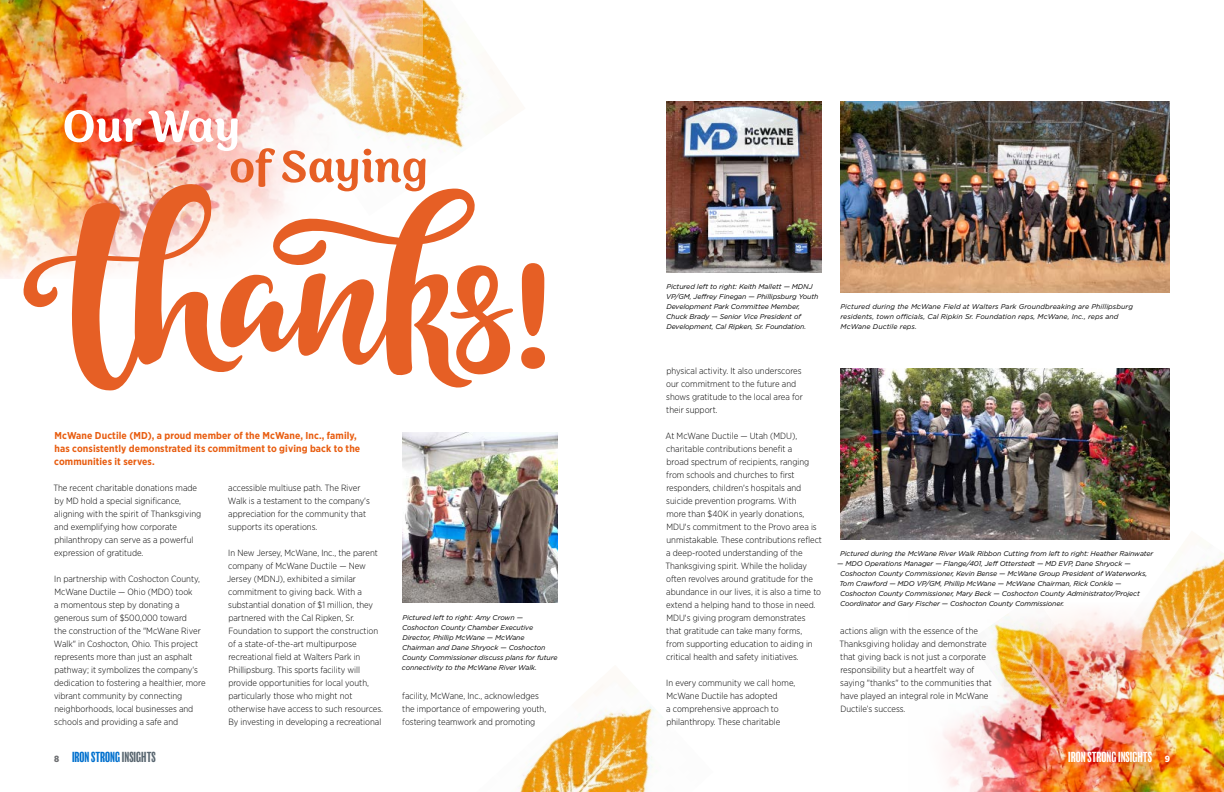
<style>
.page{position:relative;width:1224px;height:792px;background:#fff}
.page>*{position:absolute;margin:0;border:0;box-sizing:border-box;transform-origin:0 0}
.t1{font:500 51px "Sirenia";color:#e65f25}
.t2{font:500 51px "Sirenia";color:#fff}
.t3{font:condensed 13.4px "Balboa";color:#0070ce}
.t4{font:condensed 13.4px "Balboa";color:#fff}
.t5{font:700 10px/13px "Gotham Narrow";letter-spacing:.01em;color:#e85d10}
.t6{font:300 9px/13px "Gotham Narrow";color:#000}
.t7{font:italic 7px/10px "Gotham";letter-spacing:-.01em;color:#000}
.t8{font:italic 7px/10px "Gotham";letter-spacing:.01em;color:#000}
.s1{font-family:"Gotham Narrow";font-weight:900;font-stretch:normal;font-size:9px;color:#6d6e71}
.s2{color:#596670}
.s3{font-family:"Gotham Narrow";font-weight:900;font-stretch:normal;font-size:9px}
</style>
<div class="page">
<img style="left:520px;top:705px;width:134px;height:87px">
<img style="left:1095px;top:539px;width:129px;height:64px">
<img style="left:943px;top:603px;width:281px;height:189px">
<img style="left:969px;top:595px;width:133px;height:142px">
<img style="left:423px;top:0;width:44px;height:151px">
<img style="left:0;top:0;width:423px;height:279px">
<svg style="left:18px;top:182px;width:229px;height:209px"></svg>
<svg style="left:213px;top:186px;width:262px;height:205px"></svg>
<svg style="left:448px;top:263px;width:97px;height:115px"></svg>
<img style="left:840px;top:368px;width:330px;height:171px">
<img style="left:402px;top:432px;width:156px;height:171px">
<img style="left:666px;top:101px;width:156px;height:172px">
<img style="left:840px;top:101px;width:330px;height:192px">
<h1 class="t2" style="left:62px;top:97px;width:180px">Our Way</h1>
<h1 class="t1" style="left:229px;top:137px;width:201px">of Saying</h1>
<p class="t5" style="left:54px;top:429px;width:308px">McWane Ductile (MD), a proud member of the McWane, Inc., family, has consistently demonstrated its commitment to giving back to the communities it serves.</p>
<p class="t6" style="left:53px;top:481px;width:149px">The recent charitable donations made by MD hold a special significance, aligning with the spirit of Thanksgiving and exemplifying how corporate philanthropy can serve as a powerful expression of gratitude.</p>
<p class="t6" style="left:54px;top:572px;width:153px">In partnership with Coshocton County, McWane Ductile — Ohio (MDO) took<br>a momentous step by donating a generous sum of $500,000 toward<br>the construction of the "McWane River Walk" in Coshocton, Ohio. This project represents more than just an asphalt pathway; it symbolizes the company's dedication to fostering a healthier, more vibrant community by connecting neighborhoods, local businesses and schools and providing a safe and</p>
<p class="t6" style="left:228px;top:481px;width:143px">accessible multiuse path. The River Walk is a testament to the company's appreciation for the community that supports its operations.</p>
<p class="t6" style="left:227px;top:546px;width:157px">In New Jersey, McWane, Inc., the parent company of McWane Ductile — New Jersey (MDNJ), exhibited a similar commitment to giving back. With a substantial donation of $1 million, they partnered with the Cal Ripken, Sr.<br>Foundation to support the construction of a state-of-the-art multipurpose recreational field at Walters Park in Phillipsburg. This sports facility will provide opportunities for local youth, particularly those who might not otherwise have access to such resources.<br>By investing in developing a recreational</p>
<p class="t7" style="left:402px;top:612px;width:157px">Pictured left to right: Amy Crown — Coshocton County Chamber Executive Director, Phillip McWane — McWane Chairman and Dane Shryock — Coshocton County Commissioner discuss plans for future connectivity to the McWane River Walk.</p>
<p class="t6" style="left:402px;top:689px;width:145px">facility, McWane, Inc., acknowledges the importance of empowering youth, fostering teamwork and promoting</p>
<p class="t7" style="left:666px;top:282px;width:154px">Pictured left to right: Keith Mallett — MDNJ VP/GM, Jeffrey Finegan — Phillipsburg Youth Development Park Committee Member, Chuck Brady — Senior Vice President of Development, Cal Ripken, Sr. Foundation.</p>
<p class="t6" style="left:666px;top:364px;width:138px">physical activity. It also underscores our commitment to the future and shows gratitude to the local area for their support.</p>
<p class="t6" style="left:665px;top:429px;width:158px">At McWane Ductile — Utah (MDU), charitable contributions benefit a<br>broad spectrum of recipients, ranging from schools and churches to first responders, children's hospitals and suicide prevention programs. With<br>more than $40K in yearly donations, MDU's commitment to the Provo area is unmistakable. These contributions reflect a deep-rooted understanding of the Thanksgiving spirit. While the holiday often revolves around gratitude for the abundance in our lives, it is also a time to extend a helping hand to those in need.<br>MDU's giving program demonstrates that gratitude can take many forms,<br>from supporting education to aiding in critical health and safety initiatives.</p>
<p class="t6" style="left:666px;top:676px;width:131px">In every community we call home,<br>McWane Ductile has adopted<br>a comprehensive approach to philanthropy. These charitable</p>
<p class="t8" style="left:840px;top:302px;width:294px">Pictured during the McWane Field at Walters Park Groundbreaking are Phillipsburg residents, town officials, Cal Ripkin Sr. Foundation reps, McWane, Inc., reps and<br>McWane Ductile reps.</p>
<p class="t7" style="left:840px;top:549px;width:315px">Pictured during the McWane River Walk Ribbon Cutting from left to right: Heather Rainwater</p>
<p class="t7" style="left:839px;top:559px;width:309px;text-indent:-2px">— MDO Operations Manager — Flange/401, Jeff Otterstedt — MD EVP, Dane Shryock — Coshocton County Commissioner, Kevin Bense — McWane Group President of Waterworks, Tom Crawford — MDO VP/GM, Phillip McWane — McWane Chairman, Rick Conkle — Coshocton County Commissioner, Mary Beck — Coshocton County Administrator/Project Coordinator and Gary Fischer — Coshocton County Commissioner.</p>
<p class="t6" style="left:839px;top:624px;width:154px">actions align with the essence of the Thanksgiving holiday and demonstrate that giving back is not just a corporate responsibility but a heartfelt way of saying "thanks" to the communities that have played an integral role in McWane Ductile’s success.</p>
<h2 class="t3" style="left:54px;top:750px;width:103px"><span class="s1">8</span> IRON STRONG <span class="s2">INSIGHTS</span></h2>
<h2 class="t4" style="left:1068px;top:750px;width:103px">IRON STRONG INSIGHTS <span class="s3">9</span></h2>
</div>
